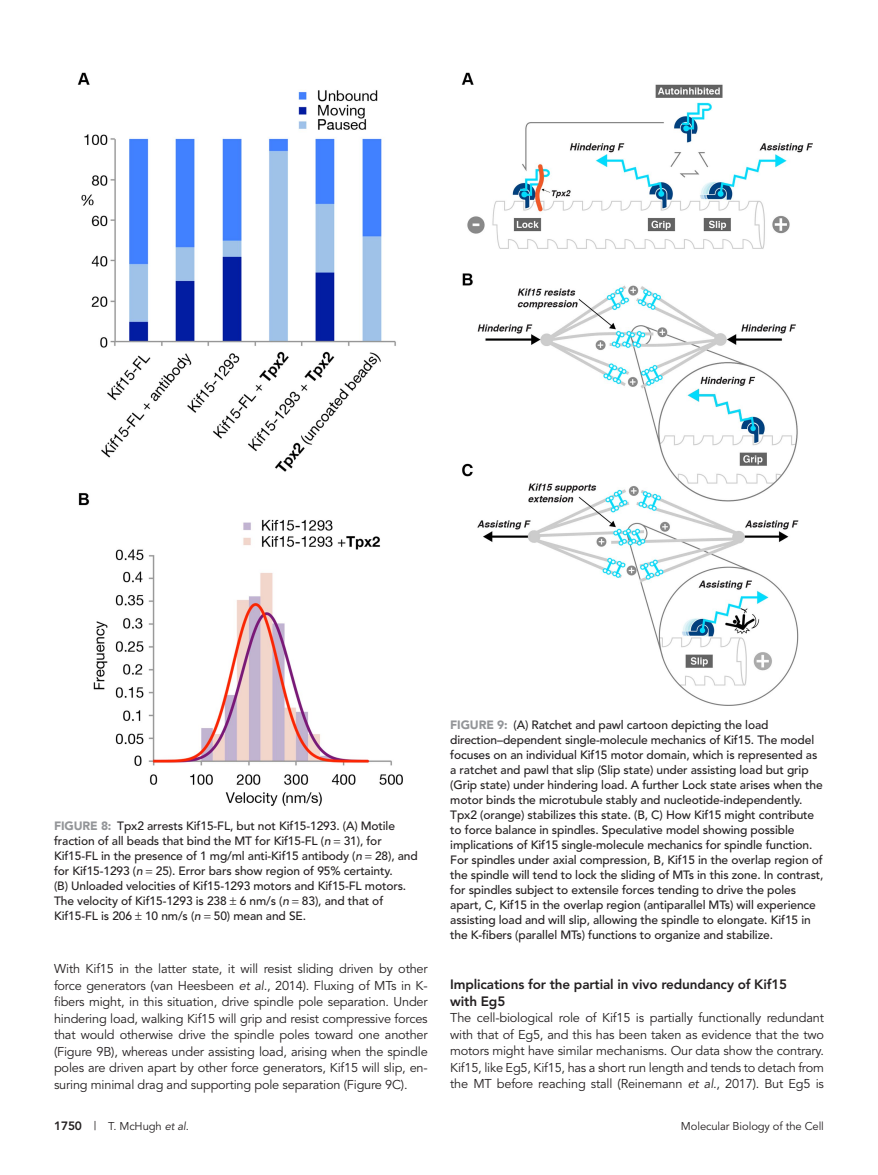
<style>
.page{position:relative;width:878px;height:1175px;background:#fff}
.page>*{position:absolute;margin:0;border:0;box-sizing:border-box;transform-origin:0 0}
.t1{font:800 13.5px/16.5px "Avenir";letter-spacing:-.01em;color:#231f20}
.ParaFL{font:12.75px/16.5px "Avenir";letter-spacing:-.015em;color:#231f20;text-align:justify}
.FigCaption{font:500 12px/15px "Avenir";letter-spacing:-.01em;color:#231f20}
.t2{font:11.25px "Avenir";letter-spacing:-.01em;color:#231f20}
.s1{font-weight:900;color:#939598}
.s2{font-style:italic}
.s3{font-weight:800;font-size:12px}
.s4{font-size:12px}
</style>
<div class="page">
<img style="left:461px;top:72px;width:351px;height:633px">
<img style="left:78px;top:72px;width:325px;height:734px">
<p class="FigCaption" style="left:54px;top:819px;width:365px"><span class="s1">FIGURE 8:</span> Tpx2 arrests Kif15-FL, but not Kif15-1293. (A) Motile fraction of all beads that bind the MT for Kif15-FL (<span class="s2">n</span> 31), for Kif15-FL in the presence of 1 mg/ml anti-Kif15 antibody (<span class="s2">n</span> 28), and for Kif15-1293 (<span class="s2">n</span> 25). Error bars show region of 95% certainty.<br>(B) Unloaded velocities of Kif15-1293 motors and Kif15-FL motors.<br>The velocity of Kif15-1293 is 238 6 nm/s (<span class="s2">n</span> 83), and that of Kif15-FL is 206 10 nm/s (<span class="s2">n</span> 50) mean and SE.</p>
<p class="ParaFL" style="left:54px;top:960px;width:375px">With Kif15 in the latter state, it will resist sliding driven by other force generators (van Heesbeen <span class="s2">et al.</span>, 2014). Fluxing of MTs in K&shy;fibers might, in this situation, drive spindle pole separation. Under hindering load, walking Kif15 will grip and resist compressive forces that would otherwise drive the spindle poles toward one another (Figure 9B), whereas under assisting load, arising when the spindle poles are driven apart by other force generators, Kif15 will slip, en&shy;suring minimal drag and supporting pole separation (Figure 9C).</p>
<p class="FigCaption" style="left:450px;top:718px;width:375px"><span class="s1">FIGURE 9:</span> (A) Ratchet and pawl cartoon depicting the load direction–dependent single-molecule mechanics of Kif15. The model focuses on an individual Kif15 motor domain, which is represented as a ratchet and pawl that slip (Slip state) under assisting load but grip (Grip state) under hindering load. A further Lock state arises when the motor binds the microtubule stably and nucleotide-independently.<br>Tpx2 (orange) stabilizes this state. (B, C) How Kif15 might contribute to force balance in spindles. Speculative model showing possible implications of Kif15 single-molecule mechanics for spindle function.<br>For spindles under axial compression, B, Kif15 in the overlap region of the spindle will tend to lock the sliding of MTs in this zone. In contrast, for spindles subject to extensile forces tending to drive the poles apart, C, Kif15 in the overlap region (antiparallel MTs) will experience assisting load and will slip, allowing the spindle to elongate. Kif15 in the K-fibers (parallel MTs) functions to organize and stabilize.</p>
<h2 class="t1" style="left:450px;top:976px;width:338px">Implications for the partial in vivo redundancy of Kif15 with Eg5</h2>
<p class="ParaFL" style="left:450px;top:1010px;width:375px">The cell-biological role of Kif15 is partially functionally redundant with that of Eg5, and this has been taken as evidence that the two motors might have similar mechanisms. Our data show the contrary.<br>Kif15, like Eg5, Kif15, has a short run length and tends to detach from the MT before reaching stall (Reinemann <span class="s2">et al.</span>, 2017). But Eg5 is</p>
<p class="t2" style="left:54px;top:1119px;width:136px"><span class="s3">1750</span> <span class="s4">|</span> T. McHugh <span class="s2">et al</span>.</p>
<p class="t2" style="left:681px;top:1119px;width:144px">Molecular Biology of the Cell</p>
</div>
